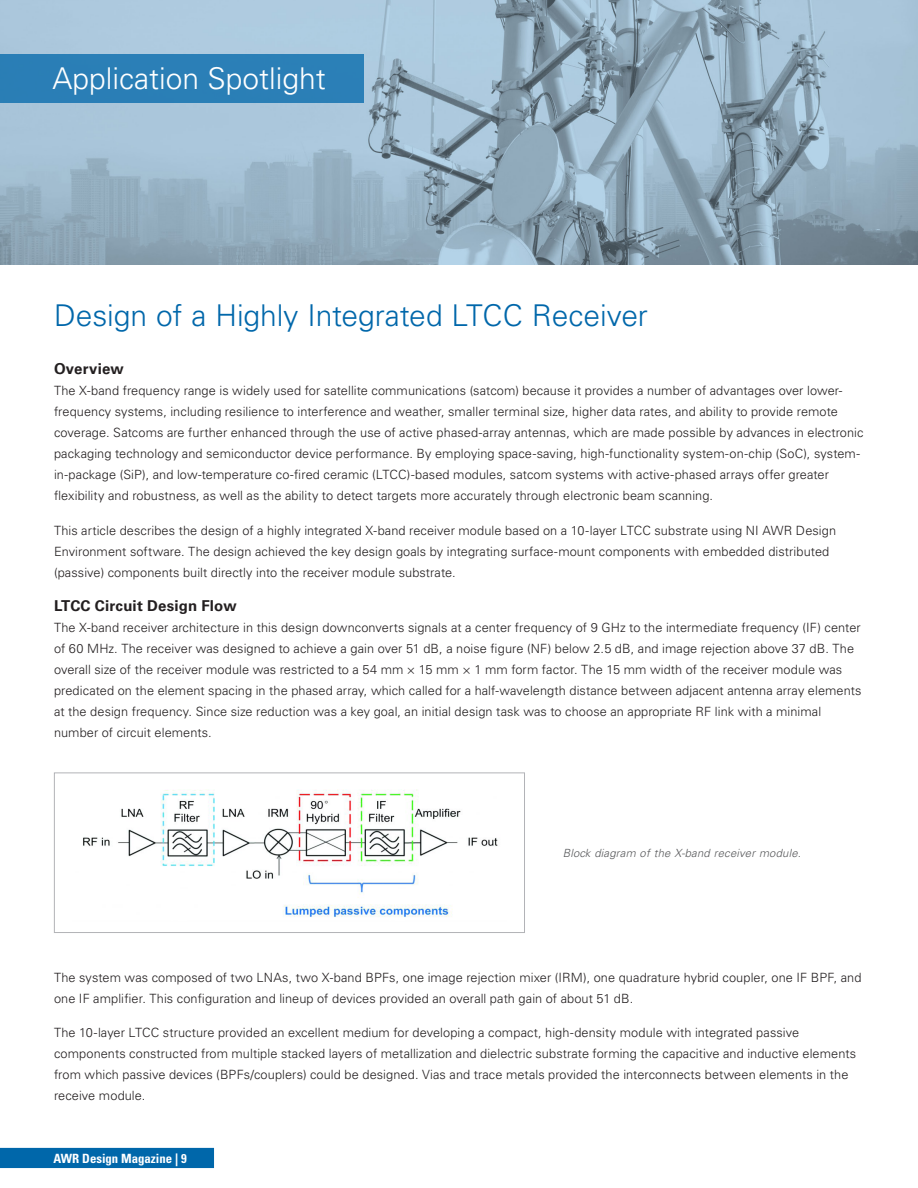
<style>
.page{position:relative;width:918px;height:1188px;background:#fff}
.page>*{position:absolute;margin:0;border:0;box-sizing:border-box;transform-origin:0 0}
.Body{font:300 30px "Univers LT Std";color:#0067aa}
.Body-2{font:300 30px "Univers LT Std";color:#fff}
.Body-3{font:700 15px "Univers LT Std";letter-spacing:.01em;color:#231f20}
.Body-4{font:300 12.75px/21px "Univers LT Std";letter-spacing:.005em;color:#231f20}
.t1{font:700 condensed 12.75px "Univers LT Std";color:#fff}
.t2{font:italic 300 11.25px "Univers LT Std";letter-spacing:.02em;color:#57585a}
</style>
<div class="page">
<img style="left:0;top:0;width:918px;height:264px">
<div style="left:0;top:54px;width:364px;height:49px;background:#2b7fb6"></div>
<img style="left:83px;top:789px;width:415px;height:129px">
<div style="left:54px;top:773px;width:471px;height:160px;border:1px solid #b2b3b7"></div>
<svg style="left:0;top:1147px;width:214px;height:22px;background:#1573b1"></svg>
<p class="Body-2" style="left:52px;top:61px;width:275px">Application Spotlight</p>
<p class="Body" style="left:54px;top:297px;width:595px">Design of a Highly Integrated LTCC Receiver</p>
<p class="Body-3" style="left:54px;top:360px;width:71px">Overview</p>
<p class="Body-4" style="left:54px;top:380px;width:811px">The X-band frequency range is widely used for satellite communications (satcom) because it provides a number of advantages over lower&shy;frequency systems, including resilience to interference and weather, smaller terminal size, higher data rates, and ability to provide remote coverage. Satcoms are further enhanced through the use of active phased-array antennas, which are made possible by advances in electronic packaging technology and semiconductor device performance. By employing space-saving, high-functionality system-on-chip (SoC), system&shy;in-package (SiP), and low-temperature co-fired ceramic (LTCC)-based modules, satcom systems with active-phased arrays offer greater flexibility and robustness, as well as the ability to detect targets more accurately through electronic beam scanning.</p>
<p class="Body-4" style="left:54px;top:520px;width:784px">This article describes the design of a highly integrated X-band receiver module based on a 10-layer LTCC substrate using NI AWR Design<br>Environment software. The design achieved the key design goals by integrating surface-mount components with embedded distributed (passive) components built directly into the receiver module substrate.</p>
<p class="Body-3" style="left:54px;top:597px;width:184px">LTCC Circuit Design Flow</p>
<p class="Body-4" style="left:54px;top:617px;width:809px">The X-band receiver architecture in this design downconverts signals at a center frequency of 9 GHz to the intermediate frequency (IF) center of 60 MHz. The receiver was designed to achieve a gain over 51 dB, a noise figure (NF) below 2.5 dB, and image rejection above 37 dB. The overall size of the receiver module was restricted to a 54 mm × 15 mm × 1 mm form factor. The 15 mm width of the receiver module was predicated on the element spacing in the phased array, which called for a half-wavelength distance between adjacent antenna array elements at the design frequency. Since size reduction was a key goal, an initial design task was to choose an appropriate RF link with a minimal number of circuit elements.</p>
<p class="t2" style="left:563px;top:846px;width:240px">Block diagram of the X-band receiver module.</p>
<p class="Body-4" style="left:54px;top:967px;width:809px">The system was composed of two LNAs, two X-band BPFs, one image rejection mixer (IRM), one quadrature hybrid coupler, one IF BPF, and one IF amplifier. This configuration and lineup of devices provided an overall path gain of about 51 dB.</p>
<p class="Body-4" style="left:54px;top:1022px;width:804px">The 10-layer LTCC structure provided an excellent medium for developing a compact, high-density module with integrated passive components constructed from multiple stacked layers of metallization and dielectric substrate forming the capacitive and inductive elements from which passive devices (BPFs/couplers) could be designed. Vias and trace metals provided the interconnects between elements in the receive module.</p>
<p class="t1" style="left:54px;top:1150px;width:135px">AWR Design Magazine | 9</p>
</div>
